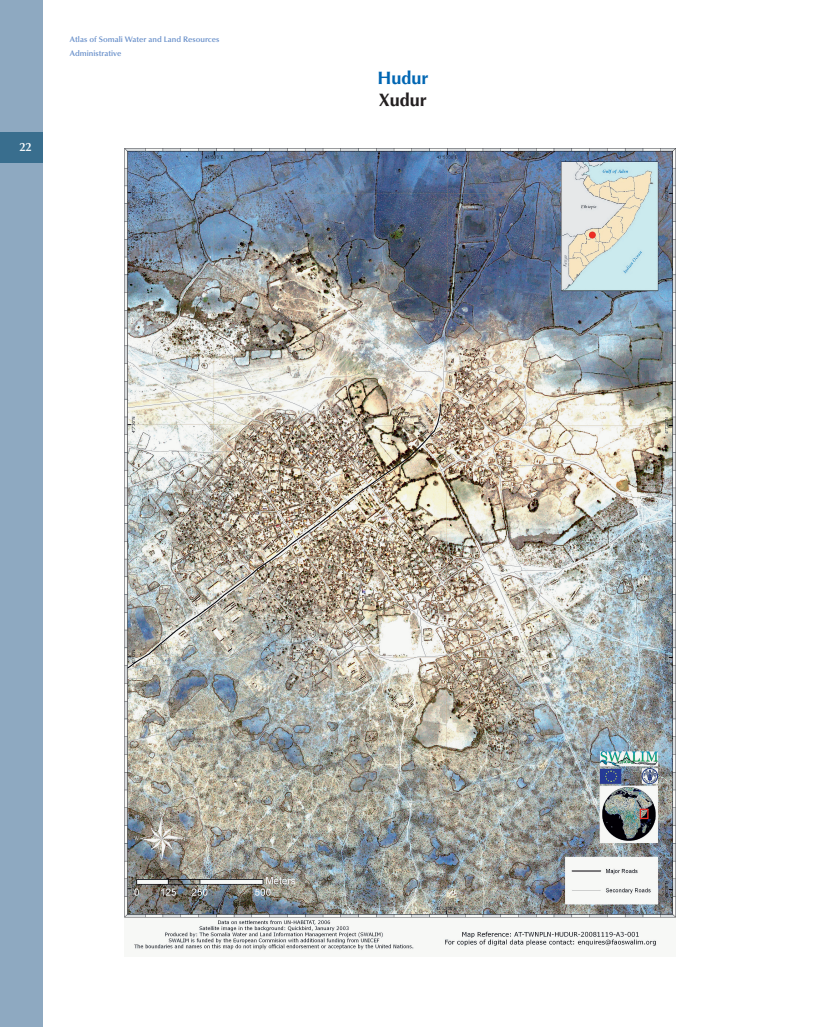
<style>
.page{position:relative;width:820px;height:1027px;background:#fff}
.page>*{position:absolute;margin:0;border:0;box-sizing:border-box;transform-origin:0 0}
.t1{font:700 18px "Optima LT Std";color:#0166b3}
.t2{font:700 18px "Optima LT Std";color:#231f20}
.t3{font:600 12px "Optima LT Std";color:#fff}
.t4{font:600 8px/14px "Optima LT Std";color:#6990ca}
</style>
<div class="page">
<div style="left:0;top:0;width:43px;height:1026px;background:#8ea9c1"></div>
<div style="left:0;top:132px;width:43px;height:30px;background:#396e8e"></div>
<img style="left:124px;top:148px;width:551px;height:802px">
<h2 class="t3" style="left:19px;top:142px;width:14px">22</h2>
<p class="t4" style="left:70px;top:33px;width:151px">Atlas of Somali Water and Land Resources<br>Administrative</p>
<h1 class="t1" style="left:377px;top:70px;width:53px">Hudur</h1>
<h1 class="t2" style="left:379px;top:92px;width:50px">Xudur</h1>
</div>
